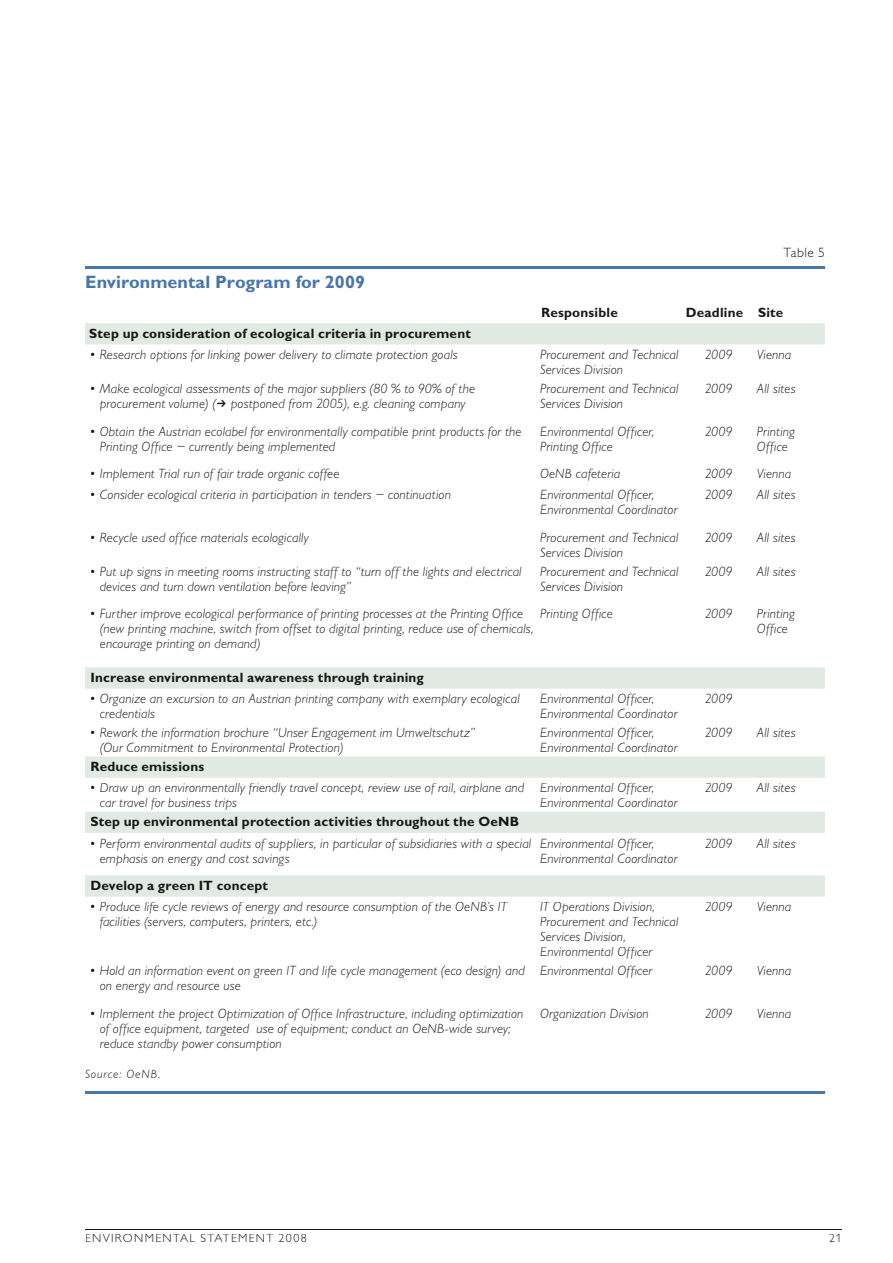
<style>
.page{position:relative;width:893px;height:1263px;background:#fff}
.page>*{position:absolute;margin:0;border:0;box-sizing:border-box;transform-origin:0 0}
.t1{font:700 18px "Gill Alternate One";color:#4875aa}
.t2{font:italic 300 13.5px/15px "Gill Alternate One";letter-spacing:.01em;color:#1a1a18}
.t3{font:700 13.5px "Gill Alternate One";letter-spacing:.015em;color:#151815}
.t4{font:700 13.5px "Gill Alternate One";letter-spacing:.015em;color:#1a1a18}
.t5{font:300 13.5px "Gill Alternate One";letter-spacing:.035em;color:#1a1a18}
.t6{font:300 12px "Gill Alternate One";letter-spacing:.105em;color:#1a1a18}
.t7{font:italic 300 12px "Gill Alternate One";letter-spacing:.075em;color:#1a1a18}
</style>
<div class="page">
<hr style="left:85px;top:1229px;width:757px;height:1px;background:#1a1a18">
<svg style="left:85px;top:323px;width:740px;height:574px"></svg>
<hr style="left:85px;top:267px;width:451px;height:2px;background:#4875aa">
<hr style="left:536px;top:267px;width:144px;height:2px;background:#4875aa">
<hr style="left:680px;top:267px;width:73px;height:2px;background:#4875aa">
<hr style="left:753px;top:267px;width:72px;height:2px;background:#4875aa">
<div style="left:90px;top:328px;width:381px;height:13px;background:#e0eae2"></div>
<div style="left:92px;top:673px;width:332px;height:12px;background:#e0eae2"></div>
<div style="left:91px;top:762px;width:113px;height:9px;background:#e0eae2"></div>
<div style="left:91px;top:817px;width:428px;height:12px;background:#e0eae2"></div>
<div style="left:91px;top:881px;width:177px;height:12px;background:#e0eae2"></div>
<hr style="left:85px;top:1091px;width:740px;height:2px;background:#4875aa">
<svg style="left:217px;top:400px;width:9px;height:7px"></svg>
<h1 class="t1" style="left:85px;top:271px;width:282px">Environmental Program for 2009</h1>
<p class="t5" style="left:784px;top:245px;width:43px">Table 5</p>
<p class="t4" style="left:541px;top:304px;width:78px">Responsible</p>
<p class="t4" style="left:686px;top:304px;width:99px">Deadline Site</p>
<p class="t3" style="left:89px;top:325px;width:383px">Step up consideration of ecological criteria in procurement</p>
<p class="t2" style="left:89px;top:347px;width:370px">• Research options for linking power delivery to climate protection goals</p>
<p class="t2" style="left:540px;top:347px;width:140px">Procurement and Technical<br>Services Division</p>
<p class="t2" style="left:705px;top:347px;width:29px">2009</p>
<p class="t2" style="left:757px;top:347px;width:36px">Vienna</p>
<p class="t2" style="left:89px;top:381px;width:387px;text-align:center">• Make ecological assessments of the major suppliers (80 % to 90% of the procurement volume) ( postponed from 2005), e.g. cleaning company</p>
<p class="t2" style="left:540px;top:381px;width:140px">Procurement and Technical<br>Services Division</p>
<p class="t2" style="left:705px;top:381px;width:29px">2009</p>
<p class="t2" style="left:757px;top:381px;width:40px">All sites</p>
<p class="t2" style="left:100px;top:423px;width:423px;text-indent:-11px">• Obtain the Austrian ecolabel for environmentally compatible print products for the<br>Printing Office – currently being implemented</p>
<p class="t2" style="left:540px;top:423px;width:116px">Environmental Officer,<br>Printing Office</p>
<p class="t2" style="left:705px;top:423px;width:29px">2009</p>
<p class="t2" style="left:757px;top:423px;width:40px">Printing<br>Office</p>
<p class="t2" style="left:89px;top:466px;width:252px">• Implement Trial run of fair trade organic coffee</p>
<p class="t2" style="left:540px;top:466px;width:82px">OeNB cafeteria</p>
<p class="t2" style="left:705px;top:466px;width:29px">2009</p>
<p class="t2" style="left:757px;top:466px;width:36px">Vienna</p>
<p class="t2" style="left:89px;top:487px;width:363px">• Consider ecological criteria in participation in tenders – continuation</p>
<p class="t2" style="left:540px;top:487px;width:139px">Environmental Officer,<br>Environmental Coordinator</p>
<p class="t2" style="left:705px;top:487px;width:29px">2009</p>
<p class="t2" style="left:757px;top:487px;width:40px">All sites</p>
<p class="t2" style="left:89px;top:530px;width:221px">• Recycle used office materials ecologically</p>
<p class="t2" style="left:540px;top:530px;width:140px">Procurement and Technical<br>Services Division</p>
<p class="t2" style="left:705px;top:530px;width:29px">2009</p>
<p class="t2" style="left:757px;top:530px;width:40px">All sites</p>
<p class="t2" style="left:100px;top:564px;width:423px;text-indent:-11px">• Put up signs in meeting rooms instructing staff to “turn off the lights and electrical devices and turn down ventilation before leaving”</p>
<p class="t2" style="left:540px;top:564px;width:140px">Procurement and Technical<br>Services Division</p>
<p class="t2" style="left:705px;top:564px;width:29px">2009</p>
<p class="t2" style="left:757px;top:564px;width:40px">All sites</p>
<p class="t2" style="left:100px;top:606px;width:435px;text-indent:-11px">• Further improve ecological performance of printing processes at the Printing Office (new printing machine, switch from offset to digital printing, reduce use of chemicals, encourage printing on demand)</p>
<p class="t2" style="left:540px;top:606px;width:74px">Printing Office</p>
<p class="t2" style="left:705px;top:606px;width:29px">2009</p>
<p class="t2" style="left:757px;top:606px;width:40px">Printing<br>Office</p>
<p class="t3" style="left:90px;top:669px;width:335px">Increase environmental awareness through training</p>
<p class="t2" style="left:100px;top:691px;width:421px;text-indent:-11px">• Organize an excursion to an Austrian printing company with exemplary ecological credentials</p>
<p class="t2" style="left:540px;top:691px;width:139px">Environmental Officer,<br>Environmental Coordinator</p>
<p class="t2" style="left:705px;top:691px;width:29px">2009</p>
<p class="t2" style="left:100px;top:725px;width:377px;text-indent:-11px">• Rework the information brochure “Unser Engagement im Umweltschutz” (Our Commitment to Environmental Protection)</p>
<p class="t2" style="left:540px;top:725px;width:139px">Environmental Officer,<br>Environmental Coordinator</p>
<p class="t2" style="left:705px;top:725px;width:29px">2009</p>
<p class="t2" style="left:757px;top:725px;width:40px">All sites</p>
<p class="t3" style="left:90px;top:758px;width:115px">Reduce emissions</p>
<p class="t2" style="left:100px;top:780px;width:426px;text-indent:-11px">• Draw up an environmentally friendly travel concept, review use of rail, airplane and car travel for business trips</p>
<p class="t2" style="left:540px;top:780px;width:139px">Environmental Officer,<br>Environmental Coordinator</p>
<p class="t2" style="left:705px;top:780px;width:29px">2009</p>
<p class="t2" style="left:757px;top:780px;width:40px">All sites</p>
<p class="t3" style="left:90px;top:814px;width:430px">Step up environmental protection activities throughout the OeNB</p>
<p class="t2" style="left:100px;top:835px;width:433px;text-indent:-11px">• Perform environmental audits of suppliers, in particular of subsidiaries with a special emphasis on energy and cost savings</p>
<p class="t2" style="left:540px;top:835px;width:139px">Environmental Officer,<br>Environmental Coordinator</p>
<p class="t2" style="left:705px;top:835px;width:29px">2009</p>
<p class="t2" style="left:757px;top:835px;width:40px">All sites</p>
<p class="t3" style="left:90px;top:877px;width:179px">Develop a green IT concept</p>
<p class="t2" style="left:100px;top:899px;width:409px;text-indent:-11px">• Produce life cycle reviews of energy and resource consumption of the OeNB’s IT facilities (servers, computers, printers, etc.)</p>
<p class="t2" style="left:540px;top:899px;width:140px">IT Operations Division,<br>Procurement and Technical<br>Services Division,<br>Environmental Officer</p>
<p class="t2" style="left:705px;top:899px;width:29px">2009</p>
<p class="t2" style="left:757px;top:899px;width:36px">Vienna</p>
<p class="t2" style="left:100px;top:963px;width:426px;text-indent:-11px">• Hold an information event on green IT and life cycle management (eco design) and on energy and resource use</p>
<p class="t2" style="left:540px;top:963px;width:114px">Environmental Officer</p>
<p class="t2" style="left:705px;top:963px;width:29px">2009</p>
<p class="t2" style="left:757px;top:963px;width:36px">Vienna</p>
<p class="t2" style="left:100px;top:1006px;width:425px;text-indent:-11px">• Implement the project Optimization of Office Infrastructure, including optimization of office equipment, targeted use of equipment; conduct an OeNB-wide survey; reduce standby power consumption</p>
<p class="t2" style="left:540px;top:1006px;width:110px">Organization Division</p>
<p class="t2" style="left:705px;top:1006px;width:29px">2009</p>
<p class="t2" style="left:757px;top:1006px;width:36px">Vienna</p>
<p class="t7" style="left:85px;top:1067px;width:77px">Source: OeNB.</p>
<p class="t6" style="left:85px;top:1232px;width:223px">ENVIRONMENTAL STATEMENT 2008</p>
<p class="t6" style="left:829px;top:1232px;width:14px">21</p>
</div>
